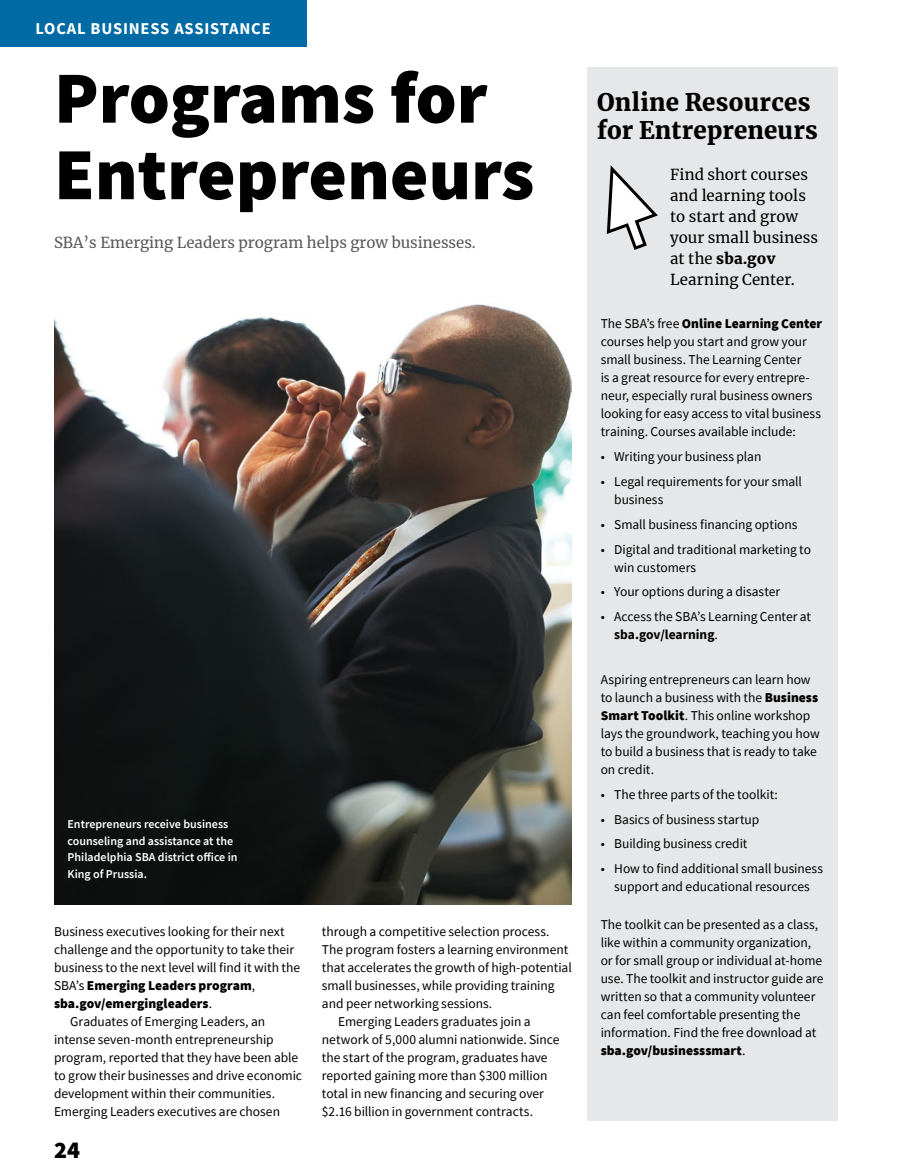
<style>
.page{position:relative;width:905px;height:1175px;background:#fff}
.page>*{position:absolute;margin:0;border:0;box-sizing:border-box;transform-origin:0 0}
.Article_title{font:900 73.5px/76.5px "Source Sans Pro";color:#000}
.Serif_Text{font:900 24px/28.5px "Merriweather";letter-spacing:.005em;color:#000}
.t1{font:900 24px "Source Sans Pro";color:#000}
.t2{font:700 16.5px "Source Sans Pro";letter-spacing:.05em;color:#fff}
.Serif_Text-2{font:15px/21px "Merriweather";letter-spacing:.005em;color:#000}
.Article_subtitle{font:15px "Merriweather";color:#58595b}
.Sans_text{font:13.5px/18px "Source Sans Pro";letter-spacing:-.005em;color:#000}
.t3{font:600 12px/16.5px "Source Sans Pro";color:#fff}
.s1{font-weight:900}
.s2{font-weight:700}
</style>
<div class="page">
<div style="left:586px;top:68px;width:251px;height:1052px;background:#e6e7e8"></div>
<img style="left:54px;top:304px;width:518px;height:600px">
<svg style="left:606px;top:165px;width:52px;height:85px"></svg>
<div style="left:0;top:0;width:306px;height:46px;background:#006aa4"></div>
<p class="t2" style="left:35px;top:17px;width:237px">LOCAL BUSINESS ASSISTANCE</p>
<h2 class="Article_title" style="left:54px;top:59px;width:482px">Programs for<br>Entrepreneurs</h2>
<h3 class="Article_subtitle" style="left:54px;top:232px;width:423px">SBA’s Emerging Leaders program helps grow businesses.</h3>
<p class="t3" style="left:68px;top:815px;width:172px">Entrepreneurs receive business counseling and assistance at the<br>Philadelphia SBA district office in<br>King of Prussia.</p>
<p class="Sans_text" style="left:54px;top:922px;width:247px">Business executives looking for their next challenge and the opportunity to take their business to the next level will find it with the SBA’s <span class="s1">Emerging Leaders program</span>, <span class="s1">sba.gov/emergingleaders</span>.</p>
<p class="Sans_text" style="left:54px;top:1012px;width:249px;text-indent:16px">Graduates of Emerging Leaders, an intense seven-month entrepreneurship program, reported that they have been able to grow their businesses and drive economic development within their communities.<br>Emerging Leaders executives are chosen</p>
<h2 class="t1" style="left:54px;top:1133px;width:28px">24</h2>
<p class="Sans_text" style="left:322px;top:922px;width:251px">through a competitive selection process.<br>The program fosters a learning environment that accelerates the growth of high-potential small businesses, while providing training and peer networking sessions.</p>
<p class="Sans_text" style="left:322px;top:1012px;width:239px;text-indent:16px">Emerging Leaders graduates join a network of 5,000 alumni nationwide. Since the start of the program, graduates have reported gaining more than $300 million total in new financing and securing over $2.16 billion in government contracts.</p>
<p class="Serif_Text" style="left:597px;top:87px;width:222px">Online Resources for Entrepreneurs</p>
<p class="Serif_Text-2" style="left:670px;top:163px;width:149px">Find short courses and learning tools to start and grow your small business at the <span class="s1">sba.gov<br></span>Learning Center.</p>
<p class="Sans_text" style="left:600px;top:315px;width:223px">The SBA’s free <span class="s1">Online Learning Center </span>courses help you start and grow your small business. The Learning Center<br>is a great resource for every entrepre&shy;neur, especially rural business owners looking for easy access to vital business training. Courses available include:</p>
<p class="Sans_text" style="left:600px;top:447px;width:162px">• Writing your business plan</p>
<p class="Sans_text" style="left:614px;top:472px;width:189px;text-indent:-14px">• Legal requirements for your small business</p>
<p class="Sans_text" style="left:600px;top:515px;width:198px">• Small business financing options</p>
<p class="Sans_text" style="left:614px;top:540px;width:198px;text-indent:-14px">• Digital and traditional marketing to win customers</p>
<p class="Sans_text" style="left:600px;top:582px;width:181px">• Your options during a disaster</p>
<p class="Sans_text" style="left:614px;top:607px;width:198px;text-indent:-14px">• Access the SBA’s Learning Center at <span class="s2">sba.gov/learning</span>.</p>
<p class="Sans_text" style="left:600px;top:670px;width:220px">Aspiring entrepreneurs can learn how to launch a business with the <span class="s1">Business Smart Toolkit</span>. This online workshop lays the groundwork, teaching you how to build a business that is ready to take on credit.</p>
<p class="Sans_text" style="left:600px;top:785px;width:178px">• The three parts of the toolkit:</p>
<p class="Sans_text" style="left:600px;top:810px;width:160px">• Basics of business startup</p>
<p class="Sans_text" style="left:600px;top:834px;width:148px">• Building business credit</p>
<p class="Sans_text" style="left:600px;top:859px;width:224px;text-align:center">• How to find additional small business support and educational resources</p>
<p class="Sans_text" style="left:600px;top:915px;width:224px">The toolkit can be presented as a class, like within a community organization, or for small group or individual at-home use. The toolkit and instructor guide are written so that a community volunteer can feel comfortable presenting the information. Find the free download at <span class="s1">sba.gov/businesssmart</span>.</p>
</div>
